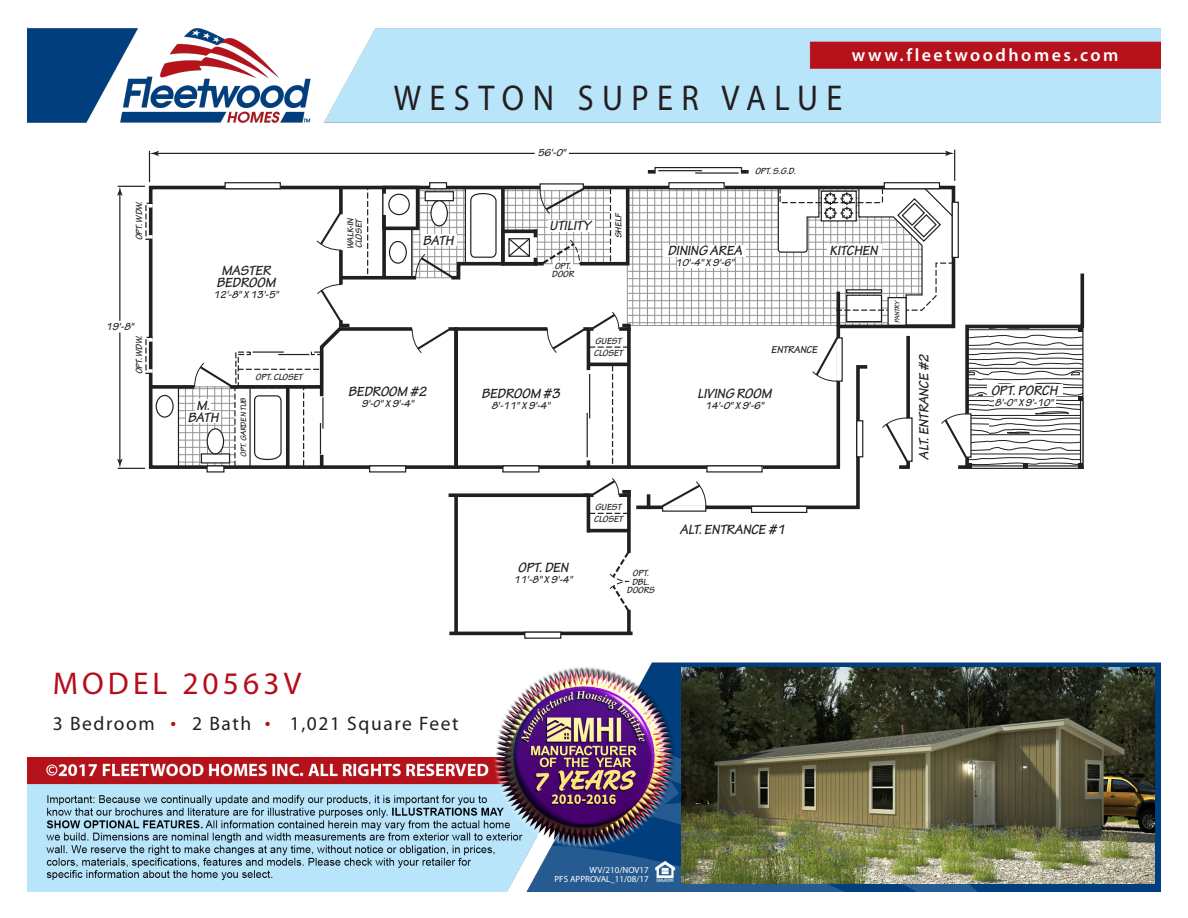
<style>
.page{position:relative;width:1188px;height:918px;background:#fff}
.page>*{position:absolute;margin:0;border:0;box-sizing:border-box;transform-origin:0 0}
.t1{font:36px "Myriad Pro";letter-spacing:.26em;color:#231f20;scale:.9 1}
.t2{font:31.5px "Myriad Pro";letter-spacing:.13em;color:#b50e1a}
.t3{font:19.5px "Myriad Pro";letter-spacing:.08em;color:#231f20}
.t4{font:600 18px "Myriad Pro";letter-spacing:.14em;color:#fff}
.t5{font:italic 700 14.4px/12px "Tekton Pro";color:#231f20;text-align:center}
.t6{font:italic 700 10.8px "Tekton Pro";color:#231f20}
.t7{font:italic 700 9.6px/8.4px "Tekton Pro";color:#231f20}
.t8{font:9px "Myriad Pro";color:#fff}
.t9{font:italic 700 8.4px "Tekton Pro";color:#231f20}
.t10{font:italic 700 7.2px "Tekton Pro";color:#231f20}
.s1{font-size:34.5px;color:#b50e1a}
</style>
<div class="page">
<img style="left:27px;top:28px;width:1134px;height:863px">
<svg style="left:147px;top:184px;width:47px;height:287px"></svg>
<hr style="left:149px;top:151px;width:1px;height:31px;background:#231f20">
<hr style="left:569px;top:153px;width:380px;height:1px;background:#231f20">
<hr style="left:156px;top:153px;width:379px;height:1px;background:#231f20">
<svg style="left:150px;top:151px;width:9px;height:5px"></svg>
<svg style="left:945px;top:151px;width:9px;height:5px"></svg>
<hr style="left:954px;top:150px;width:1px;height:31px;background:#231f20">
<svg style="left:152px;top:385px;width:41px;height:4px"></svg>
<hr style="left:119px;top:192px;width:1px;height:129px;background:#231f20">
<hr style="left:119px;top:332px;width:1px;height:129px;background:#231f20">
<svg style="left:117px;top:186px;width:28px;height:10px"></svg>
<svg style="left:117px;top:459px;width:28px;height:10px"></svg>
<div style="left:884px;top:182px;width:56px;height:7px;border:1px solid #231f20"></div>
<div style="left:668px;top:182px;width:57px;height:7px;border:1px solid #231f20"></div>
<div style="left:429px;top:182px;width:18px;height:7px;border:1px solid #231f20"></div>
<div style="left:225px;top:182px;width:56px;height:7px;border:1px solid #231f20"></div>
<div style="left:145px;top:203px;width:8px;height:37px;border:1px dashed #231f20"></div>
<div style="left:145px;top:337px;width:8px;height:37px;border:1px dashed #231f20"></div>
<svg style="left:742px;top:170px;width:7px;height:4px"></svg>
<svg style="left:648px;top:170px;width:6px;height:4px"></svg>
<svg style="left:654px;top:167px;width:88px;height:7px"></svg>
<hr style="left:695px;top:172px;width:44px;height:2px;background:#231f20">
<hr style="left:658px;top:170px;width:44px;height:1px;background:#231f20">
<div style="left:540px;top:183px;width:44px;height:8px;background:#696767"></div>
<div style="left:186px;top:412px;width:35px;height:11px;background:#fff"></div>
<div style="left:751px;top:506px;width:56px;height:7px;border:1px solid #231f20"></div>
<div style="left:662px;top:505px;width:44px;height:7px;background:#5e5b5c"></div>
<div style="left:589px;top:513px;width:40px;height:17px;background:#fff"></div>
<div style="left:588px;top:513px;width:42px;height:18px;border:1px dashed #231f20"></div>
<hr style="left:587px;top:496px;width:3px;height:35px;background:#231f20">
<hr style="left:589px;top:529px;width:39px;height:3px;background:#231f20">
<hr style="left:451px;top:632px;width:180px;height:3px;background:#231f20">
<svg style="left:454px;top:511px;width:4px;height:121px"></svg>
<svg style="left:627px;top:614px;width:4px;height:18px"></svg>
<svg style="left:627px;top:511px;width:4px;height:38px"></svg>
<div style="left:525px;top:632px;width:36px;height:6px;background:#fff"></div>
<div style="left:524px;top:632px;width:37px;height:7px;border:1px solid #231f20"></div>
<svg style="left:194px;top:184px;width:890px;height:327px"></svg>
<svg style="left:450px;top:493px;width:138px;height:4px"></svg>
<svg style="left:609px;top:549px;width:22px;height:65px"></svg>
<img style="left:682px;top:668px;width:472px;height:216px">
<p class="t7" style="left:135px;top:240px;width:40px;rotate:-90deg">OPT. WDW.</p>
<p class="t6" style="left:106px;top:321px;width:30px">19'-8"</p>
<p class="t7" style="left:135px;top:374px;width:40px;rotate:-90deg">OPT. WDW.</p>
<p class="t5" style="left:217px;top:265px;width:60px">MASTER<br>BEDROOM</p>
<p class="t6" style="left:213px;top:288px;width:67px">12'-8" X 13'-5"</p>
<p class="t5" style="left:188px;top:399px;width:32px">M.<br>BATH</p>
<p class="t9" style="left:238px;top:457px;width:61px;rotate:-90deg">OPT. GARDEN TUB</p>
<p class="t7" style="left:256px;top:373px;width:49px">OPT. CLOSET</p>
<p class="t7" style="left:347px;top:249px;width:33px;rotate:-90deg">WALK-IN<br>CLOSET</p>
<p class="t1" style="left:394px;top:75px;width:500px">WESTON SUPER VALUE</p>
<p class="t4" style="left:852px;top:44px;width:268px">www.fleetwoodhomes.com</p>
<p class="t6" style="left:538px;top:146px;width:30px">56'-0"</p>
<p class="t7" style="left:755px;top:166px;width:42px">OPT. S.G.D.</p>
<p class="t5" style="left:423px;top:234px;width:32px">BATH</p>
<p class="t5" style="left:549px;top:220px;width:43px">UTILITY</p>
<p class="t7" style="left:552px;top:262px;width:23px">OPT.<br>DOOR</p>
<p class="t7" style="left:615px;top:238px;width:27px;rotate:-90deg">SHELF</p>
<p class="t5" style="left:668px;top:245px;width:76px">DINING AREA</p>
<p class="t6" style="left:675px;top:256px;width:60px">10'-4" X 9'-6"</p>
<p class="t5" style="left:830px;top:244px;width:50px">KITCHEN</p>
<p class="t10" style="left:893px;top:323px;width:25px;rotate:-90deg">PANTRY</p>
<p class="t5" style="left:348px;top:386px;width:80px">BEDROOM #2</p>
<p class="t6" style="left:362px;top:397px;width:54px">9'-0" X 9'-4"</p>
<p class="t5" style="left:482px;top:388px;width:80px">BEDROOM #3</p>
<p class="t6" style="left:491px;top:399px;width:60px">8'-11" X 9'-4"</p>
<p class="t7" style="left:594px;top:335px;width:31px;line-height:12px">GUEST<br>CLOSET</p>
<p class="t6" style="left:771px;top:344px;width:48px">ENTRANCE</p>
<p class="t5" style="left:697px;top:388px;width:76px">LIVING ROOM</p>
<p class="t6" style="left:705px;top:399px;width:60px">14'-0" X 9'-6"</p>
<p class="t7" style="left:594px;top:502px;width:31px;line-height:12px">GUEST<br>CLOSET</p>
<p class="t5" style="left:518px;top:562px;width:52px">OPT. DEN</p>
<p class="t6" style="left:514px;top:573px;width:60px">11'-8" X 9'-4"</p>
<p class="t7" style="left:627px;top:569px;width:29px;text-align:center">OPT.<br>DBL.<br>DOORS</p>
<p class="t5" style="left:680px;top:523px;width:107px">ALT. ENTRANCE #1</p>
<p class="t5" style="left:918px;top:460px;width:107px;rotate:-90deg">ALT. ENTRANCE #2</p>
<p class="t5" style="left:991px;top:385px;width:68px">OPT. PORCH</p>
<p class="t6" style="left:995px;top:396px;width:60px">8'-0" X 9'-10"</p>
<p class="t2" style="left:53px;top:664px;width:250px">MODEL 20563V</p>
<p class="t3" style="left:53px;top:711px;width:407px">3 Bedroom <span class="s1">·</span> 2 Bath <span class="s1">·</span> 1,021 Square Feet</p>
<p class="t8" style="left:590px;top:865px;width:61px">WV/210/NOV17</p>
<p class="t8" style="left:555px;top:874px;width:96px">PFS APPROVAL_11/08/17</p>
</div>
